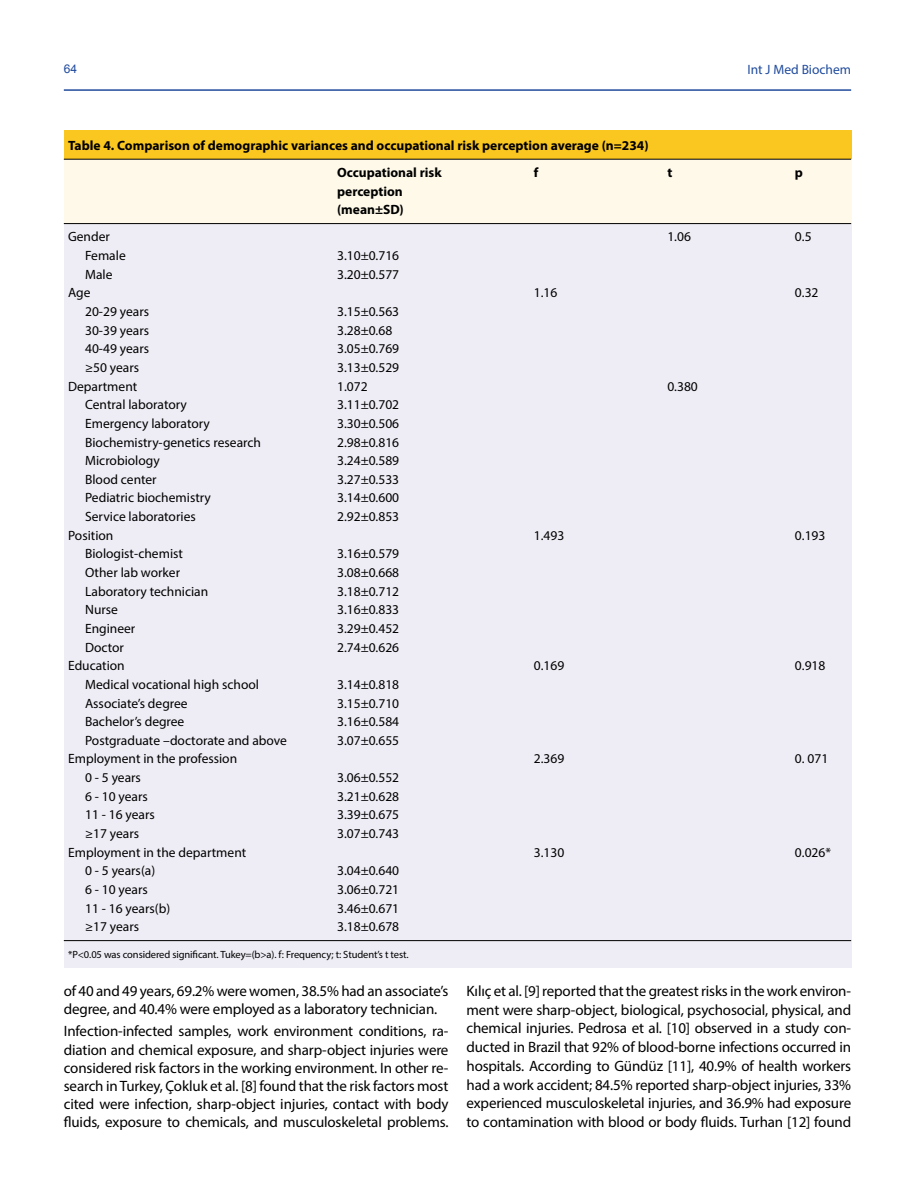
<style>
.page{position:relative;width:915px;height:1191px;background:#fff}
.page>*{position:absolute;margin:0;border:0;box-sizing:border-box;transform-origin:0 0}
.t1{font:15px/18.8px "Myriad Pro";letter-spacing:-.01em;color:#000;text-align:justify}
.t2{font:13.5px "Myriad Pro";color:#000}
.t3{font:700 13.5px/27.2px "Myriad Pro";color:#000}
.t4{font:13.5px "Myriad Pro";color:#204b9d}
.t5{font:12px "Arial";color:#204b9d}
.t6{font:10.5px "Myriad Pro";letter-spacing:-.01em;color:#000}
</style>
<div class="page">
<hr style="left:64px;top:89px;width:786px;height:2px;background:#204b9d">
<div style="left:64px;top:224px;width:786px;height:743px;background:#eeedf5"></div>
<div style="left:64px;top:131px;width:786px;height:28px;background:#fac720"></div>
<div style="left:64px;top:158px;width:786px;height:65px;background:#fef9e9"></div>
<hr style="left:64px;top:159px;width:786px;height:1px;background:#000">
<hr style="left:64px;top:223px;width:786px;height:1px;background:#000">
<hr style="left:64px;top:940px;width:786px;height:1px;background:#000">
<p class="t5" style="left:64px;top:60px;width:15px">64</p>
<p class="t4" style="left:747px;top:61px;width:105px">Int J Med Biochem</p>
<p class="t3" style="left:337px;top:131px;width:313px;text-indent:-269px">Table 4. Comparison of demographic variances and occupational risk perception average (n=234)<br>Occupational risk</p>
<p class="t3" style="left:533px;top:158px;width:6px">f</p>
<p class="t3" style="left:667px;top:158px;width:6px">t</p>
<p class="t3" style="left:794px;top:158px;width:10px">p</p>
<p class="t3" style="left:337px;top:181px;width:68px;line-height:18.6px">perception (mean±SD)</p>
<p class="t2" style="left:68px;top:229px;width:43px">Gender</p>
<p class="t2" style="left:667px;top:229px;width:25px">1.06</p>
<p class="t2" style="left:794px;top:229px;width:18px">0.5</p>
<p class="t2" style="left:85px;top:247px;width:42px">Female</p>
<p class="t2" style="left:337px;top:247px;width:64px">3.10±0.716</p>
<p class="t2" style="left:85px;top:266px;width:29px">Male</p>
<p class="t2" style="left:337px;top:266px;width:64px">3.20±0.577</p>
<p class="t2" style="left:68px;top:284px;width:24px">Age</p>
<p class="t2" style="left:533px;top:284px;width:25px">1.16</p>
<p class="t2" style="left:794px;top:284px;width:25px">0.32</p>
<p class="t2" style="left:85px;top:303px;width:65px">20-29 years</p>
<p class="t2" style="left:337px;top:303px;width:64px">3.15±0.563</p>
<p class="t2" style="left:85px;top:322px;width:65px">30-39 years</p>
<p class="t2" style="left:337px;top:322px;width:57px">3.28±0.68</p>
<p class="t2" style="left:85px;top:340px;width:65px">40-49 years</p>
<p class="t2" style="left:337px;top:340px;width:64px">3.05±0.769</p>
<p class="t2" style="left:85px;top:359px;width:56px">≥50 years</p>
<p class="t2" style="left:337px;top:359px;width:64px">3.13±0.529</p>
<p class="t2" style="left:68px;top:378px;width:71px">Department</p>
<p class="t2" style="left:337px;top:378px;width:32px">1.072</p>
<p class="t2" style="left:667px;top:378px;width:32px">0.380</p>
<p class="t2" style="left:85px;top:396px;width:103px">Central laboratory</p>
<p class="t2" style="left:337px;top:396px;width:64px">3.11±0.702</p>
<p class="t2" style="left:85px;top:415px;width:126px">Emergency laboratory</p>
<p class="t2" style="left:337px;top:415px;width:64px">3.30±0.506</p>
<p class="t2" style="left:85px;top:434px;width:177px">Biochemistry-genetics research</p>
<p class="t2" style="left:337px;top:434px;width:64px">2.98±0.816</p>
<p class="t2" style="left:85px;top:452px;width:76px">Microbiology</p>
<p class="t2" style="left:337px;top:452px;width:64px">3.24±0.589</p>
<p class="t2" style="left:85px;top:471px;width:73px">Blood center</p>
<p class="t2" style="left:337px;top:471px;width:64px">3.27±0.533</p>
<p class="t2" style="left:85px;top:489px;width:127px">Pediatric biochemistry</p>
<p class="t2" style="left:337px;top:489px;width:64px">3.14±0.600</p>
<p class="t2" style="left:85px;top:508px;width:112px">Service laboratories</p>
<p class="t2" style="left:337px;top:508px;width:64px">2.92±0.853</p>
<p class="t2" style="left:68px;top:527px;width:47px">Position</p>
<p class="t2" style="left:533px;top:527px;width:32px">1.493</p>
<p class="t2" style="left:794px;top:527px;width:32px">0.193</p>
<p class="t2" style="left:85px;top:545px;width:99px">Biologist-chemist</p>
<p class="t2" style="left:337px;top:545px;width:64px">3.16±0.579</p>
<p class="t2" style="left:85px;top:564px;width:96px">Other lab worker</p>
<p class="t2" style="left:337px;top:564px;width:64px">3.08±0.668</p>
<p class="t2" style="left:85px;top:583px;width:125px">Laboratory technician</p>
<p class="t2" style="left:337px;top:583px;width:64px">3.18±0.712</p>
<p class="t2" style="left:85px;top:601px;width:34px">Nurse</p>
<p class="t2" style="left:337px;top:601px;width:64px">3.16±0.833</p>
<p class="t2" style="left:85px;top:620px;width:52px">Engineer</p>
<p class="t2" style="left:337px;top:620px;width:64px">3.29±0.452</p>
<p class="t2" style="left:85px;top:639px;width:40px">Doctor</p>
<p class="t2" style="left:337px;top:639px;width:64px">2.74±0.626</p>
<p class="t2" style="left:68px;top:657px;width:58px">Education</p>
<p class="t2" style="left:533px;top:657px;width:32px">0.169</p>
<p class="t2" style="left:794px;top:657px;width:32px">0.918</p>
<p class="t2" style="left:85px;top:676px;width:175px">Medical vocational high school</p>
<p class="t2" style="left:337px;top:676px;width:64px">3.14±0.818</p>
<p class="t2" style="left:85px;top:694px;width:104px">Associate’s degree</p>
<p class="t2" style="left:337px;top:694px;width:64px">3.15±0.710</p>
<p class="t2" style="left:85px;top:713px;width:101px">Bachelor’s degree</p>
<p class="t2" style="left:337px;top:713px;width:64px">3.16±0.584</p>
<p class="t2" style="left:85px;top:732px;width:203px">Postgraduate –doctorate and above</p>
<p class="t2" style="left:337px;top:732px;width:64px">3.07±0.655</p>
<p class="t2" style="left:68px;top:750px;width:170px">Employment in the profession</p>
<p class="t2" style="left:533px;top:750px;width:32px">2.369</p>
<p class="t2" style="left:794px;top:750px;width:35px">0. 071</p>
<p class="t2" style="left:85px;top:769px;width:57px">0 - 5 years</p>
<p class="t2" style="left:337px;top:769px;width:64px">3.06±0.552</p>
<p class="t2" style="left:85px;top:788px;width:64px">6 - 10 years</p>
<p class="t2" style="left:337px;top:788px;width:64px">3.21±0.628</p>
<p class="t2" style="left:85px;top:806px;width:71px">11 - 16 years</p>
<p class="t2" style="left:337px;top:806px;width:64px">3.39±0.675</p>
<p class="t2" style="left:85px;top:825px;width:56px">≥17 years</p>
<p class="t2" style="left:337px;top:825px;width:64px">3.07±0.743</p>
<p class="t2" style="left:68px;top:844px;width:180px">Employment in the department</p>
<p class="t2" style="left:533px;top:844px;width:32px">3.130</p>
<p class="t2" style="left:794px;top:844px;width:38px">0.026*</p>
<p class="t2" style="left:85px;top:862px;width:72px">0 - 5 years(a)</p>
<p class="t2" style="left:337px;top:862px;width:64px">3.04±0.640</p>
<p class="t2" style="left:85px;top:881px;width:64px">6 - 10 years</p>
<p class="t2" style="left:337px;top:881px;width:64px">3.06±0.721</p>
<p class="t2" style="left:85px;top:899px;width:86px">11 - 16 years(b)</p>
<p class="t2" style="left:337px;top:899px;width:64px">3.46±0.671</p>
<p class="t2" style="left:85px;top:918px;width:56px">≥17 years</p>
<p class="t2" style="left:337px;top:918px;width:64px">3.18±0.678</p>
<p class="t6" style="left:68px;top:948px;width:342px">*P&lt;0.05 was considered significant. Tukey=(b&gt;a). f: Frequency; t: Student’s t test.</p>
<p class="t1" style="left:64px;top:981px;width:386px;line-height:18.1px">of 40 and 49 years, 69.2% were women, 38.5% had an associate’s degree, and 40.4% were employed as a laboratory technician.</p>
<p class="t1" style="left:64px;top:1022px;width:386px;line-height:18.1px">Infection-infected samples, work environment conditions, ra&shy;diation and chemical exposure, and sharp-object injuries were considered risk factors in the working environment. In other re&shy;search in Turkey, Çokluk et al. [8] found that the risk factors most cited were infection, sharp-object injuries, contact with body fluids, exposure to chemicals, and musculoskeletal problems.</p>
<p class="t1" style="left:466px;top:981px;width:386px">Kılıç et al. [9] reported that the greatest risks in the work environ&shy;ment were sharp-object, biological, psychosocial, physical, and chemical injuries. Pedrosa et al. [10] observed in a study con&shy;ducted in Brazil that 92% of blood-borne infections occurred in hospitals. According to Gündüz [11], 40.9% of health workers had a work accident; 84.5% reported sharp-object injuries, 33% experienced musculoskeletal injuries, and 36.9% had exposure to contamination with blood or body fluids. Turhan [12] found</p>
</div>
